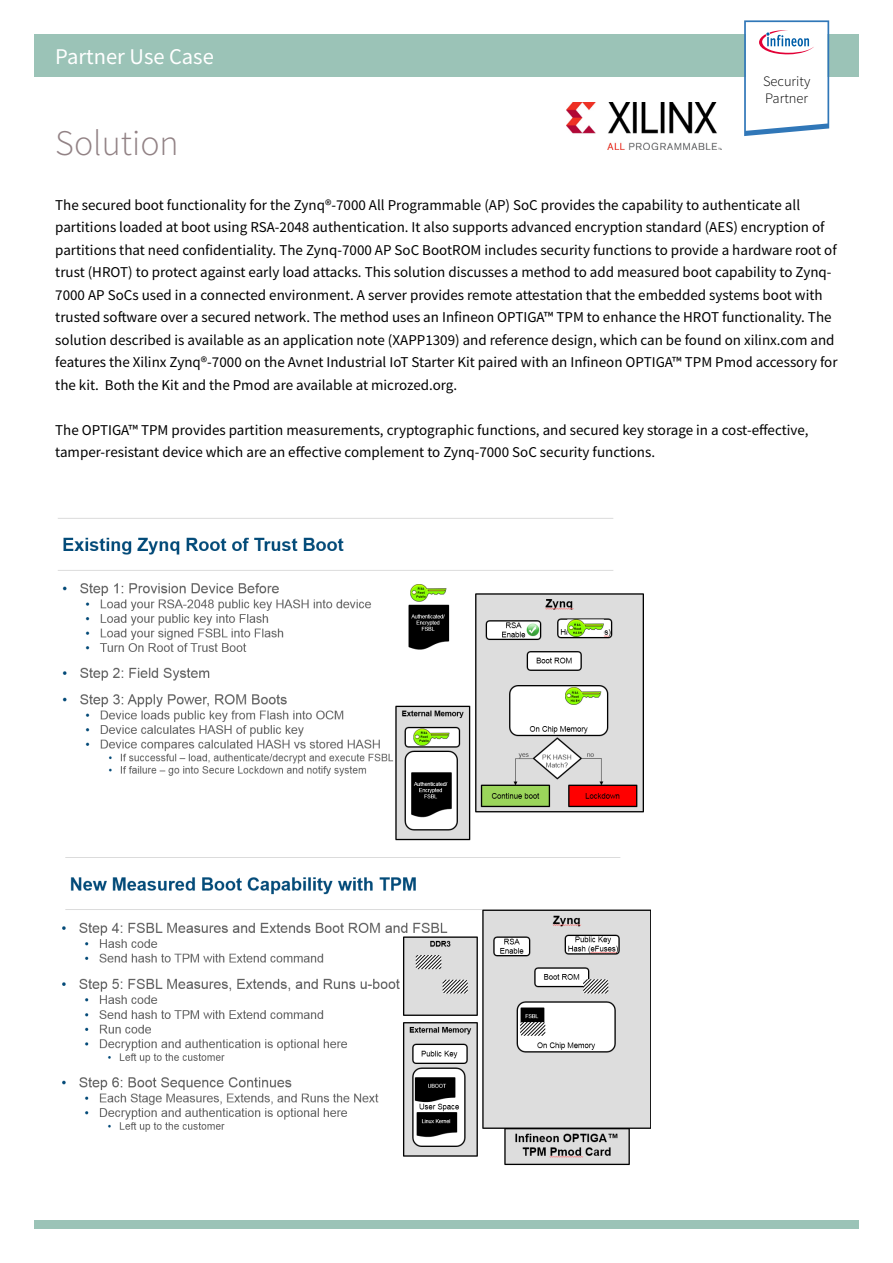
<style>
.page{position:relative;width:893px;height:1263px;background:#fff}
.page>*{position:absolute;margin:0;border:0;box-sizing:border-box;transform-origin:0 0}
.t1{font:300 36px "Source Sans Pro";color:#928285}
.t2{font:22.5px "Source Sans Pro";color:#fff}
.t3{font:15px/22.5px "Source Sans Pro";color:#000}
.t4{font:300 14.4px/17.2px "Source Sans Pro";color:#000}
</style>
<div class="page">
<div style="left:34px;top:34px;width:825px;height:42px;background:#9bc3b7"></div>
<div style="left:34px;top:1220px;width:825px;height:9px;background:#9bc3b7"></div>
<svg style="left:744px;top:20px;width:85px;height:116px"></svg>
<img style="left:566px;top:103px;width:155px;height:47px">
<img style="left:58px;top:518px;width:585px;height:323px">
<img style="left:62px;top:857px;width:588px;height:309px">
<h2 class="t2" style="left:55px;top:42px;width:160px">Partner Use Case</h2>
<h1 class="t1" style="left:55px;top:121px;width:125px">Solution</h1>
<p class="t4" style="left:763px;top:72px;width:49px">Security<br>Partner</p>
<p class="t3" style="left:55px;top:193px;width:784px">The secured boot functionality for the Zynq®-7000 All Programmable (AP) SoC provides the capability to authenticate all partitions loaded at boot using RSA-2048 authentication. It also supports advanced encryption standard (AES) encryption of partitions that need confidentiality. The Zynq-7000 AP SoC BootROM includes security functions to provide a hardware root of trust (HROT) to protect against early load attacks. This solution discusses a method to add measured boot capability to Zynq-7000 AP SoCs used in a connected environment. A server provides remote attestation that the embedded systems boot with trusted software over a secured network. The method uses an Infineon OPTIGA™ TPM to enhance the HROT functionality. The solution described is available as an application note (XAPP1309) and reference design, which can be found on xilinx.com and features the Xilinx Zynq®-7000 on the Avnet Industrial IoT Starter Kit paired with an Infineon OPTIGA™ TPM Pmod accessory for the kit. Both the Kit and the Pmod are available at microzed.org.</p>
<p class="t3" style="left:55px;top:418px;width:755px">The OPTIGA™ TPM provides partition measurements, cryptographic functions, and secured key storage in a cost-effective, tamper-resistant device which are an effective complement to Zynq-7000 SoC security functions.</p>
</div>
